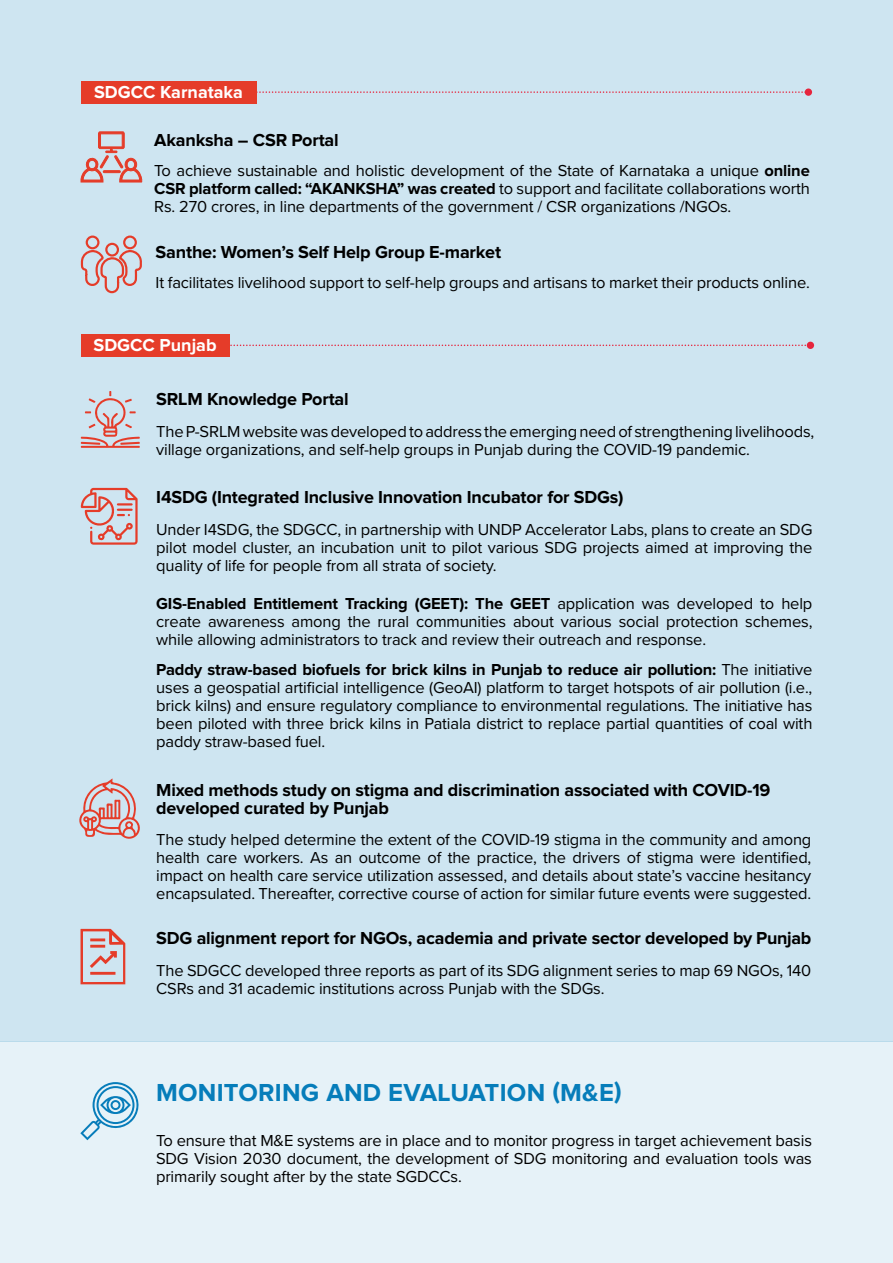
<style>
.page{position:relative;width:893px;height:1263px;background:#fff}
.page>*{position:absolute;margin:0;border:0;box-sizing:border-box;transform-origin:0 0}
.t1{font:700 25.5px "Proxima Nova";letter-spacing:.01em;color:#067dba}
.t2{font:700 18px/18px "Proxima Nova";letter-spacing:-.01em;color:#000}
.t3{font:700 18px "Proxima Nova";color:#fff}
.t4{font:16.5px/18px "Proxima Nova";letter-spacing:-.01em;color:#000;text-align:justify}
.s1{font-weight:700}
</style>
<div class="page">
<div style="left:0;top:1041px;width:893px;height:222px;background:#e6f2f8"></div>
<div style="left:0;top:0;width:893px;height:1041px;background:#cee5f1"></div>
<svg style="left:80px;top:1082px;width:59px;height:58px"></svg>
<svg style="left:229px;top:345px;width:578px;height:1px"></svg>
<div style="left:807px;top:342px;width:7px;height:7px;background:#e6253d;border-radius:50%"></div>
<div style="left:81px;top:334px;width:148px;height:22px;background:#e53c29"></div>
<svg style="left:81px;top:488px;width:57px;height:57px"></svg>
<svg style="left:80px;top:236px;width:64px;height:212px"></svg>
<div style="left:86px;top:235px;width:14px;height:14px;border:2px solid #e53c29;border-radius:50%"></div>
<div style="left:123px;top:235px;width:14px;height:14px;border:2px solid #e53c29;border-radius:50%"></div>
<div style="left:105px;top:243px;width:14px;height:14px;border:2px solid #e53c29;border-radius:50%"></div>
<svg style="left:79px;top:778px;width:61px;height:61px"></svg>
<svg style="left:256px;top:91px;width:549px;height:2px"></svg>
<div style="left:805px;top:88px;width:7px;height:8px;background:#e6253d;border-radius:50%"></div>
<div style="left:81px;top:81px;width:175px;height:22px;background:#e53c29"></div>
<svg style="left:81px;top:131px;width:61px;height:51px"></svg>
<svg style="left:80px;top:929px;width:45px;height:55px"></svg>
<p class="t3" style="left:94px;top:84px;width:150px">SDGCC Karnataka</p>
<p class="t2" style="left:154px;top:132px;width:186px">Akanksha – CSR Portal</p>
<p class="t4" style="left:154px;top:161px;width:657px">To achieve sustainable and holistic development of the State of Karnataka a unique <span class="s1">online CSR platform called: “AKANKSHA” was created</span> to support and facilitate collaborations worth Rs. 270 crores, in line departments of the government / CSR organizations /NGOs.</p>
<p class="t2" style="left:156px;top:243px;width:347px">Santhe: Women’s Self Help Group E-market</p>
<p class="t4" style="left:156px;top:272px;width:656px">It facilitates livelihood support to self-help groups and artisans to market their products online.</p>
<p class="t3" style="left:94px;top:337px;width:125px">SDGCC Punjab</p>
<p class="t2" style="left:156px;top:391px;width:194px">SRLM Knowledge Portal</p>
<p class="t4" style="left:156px;top:421px;width:660px">The P-SRLM website was developed to address the emerging need of strengthening livelihoods, village organizations, and self-help groups in Punjab during the COVID-19 pandemic.</p>
<p class="t2" style="left:156px;top:489px;width:469px">I4SDG (Integrated Inclusive Innovation Incubator for SDGs)</p>
<p class="t4" style="left:156px;top:519px;width:658px">Under I4SDG, the SDGCC, in partnership with UNDP Accelerator Labs, plans to create an SDG pilot model cluster, an incubation unit to pilot various SDG projects aimed at improving the quality of life for people from all strata of society.</p>
<p class="t4" style="left:156px;top:594px;width:658px"><span class="s1">GIS-Enabled Entitlement Tracking (GEET): The GEET</span> application was developed to help create awareness among the rural communities about various social protection schemes, while allowing administrators to track and review their outreach and response.</p>
<p class="t4" style="left:156px;top:660px;width:658px"><span class="s1">Paddy straw-based biofuels for brick kilns in Punjab to reduce air pollution:</span> The initiative uses a geospatial artificial intelligence (GeoAI) platform to target hotspots of air pollution (i.e., brick kilns) and ensure regulatory compliance to environmental regulations. The initiative has been piloted with three brick kilns in Patiala district to replace partial quantities of coal with paddy straw-based fuel.</p>
<p class="t2" style="left:156px;top:781px;width:616px">Mixed methods study on stigma and discrimination associated with COVID-19 developed curated by Punjab</p>
<p class="t4" style="left:156px;top:830px;width:657px">The study helped determine the extent of the COVID-19 stigma in the community and among health care workers. As an outcome of the practice, the drivers of stigma were identified, impact on health care service utilization assessed, and details about state’s vaccine hesitancy encapsulated. Thereafter, corrective course of action for similar future events were suggested.</p>
<p class="t2" style="left:156px;top:930px;width:656px">SDG alignment report for NGOs, academia and private sector developed by Punjab</p>
<p class="t4" style="left:156px;top:960px;width:656px">The SDGCC developed three reports as part of its SDG alignment series to map 69 NGOs, 140<br>CSRs and 31 academic institutions across Punjab with the SDGs.</p>
<h1 class="t1" style="left:156px;top:1081px;width:467px">MONITORING AND EVALUATION (M&amp;E)</h1>
<p class="t4" style="left:156px;top:1131px;width:657px">To ensure that M&amp;E systems are in place and to monitor progress in target achievement basis SDG Vision 2030 document, the development of SDG monitoring and evaluation tools was primarily sought after by the state SGDCCs.</p>
</div>
